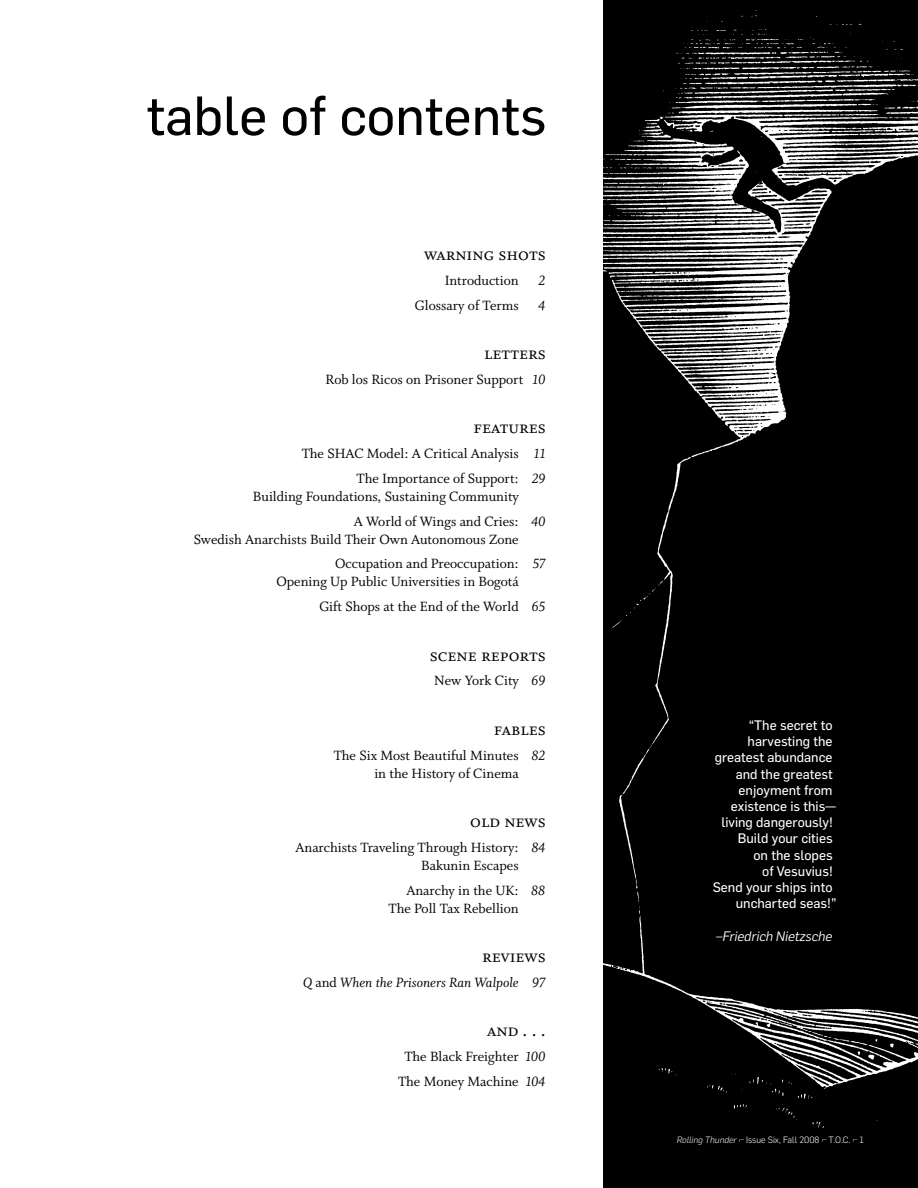
<style>
.page{position:relative;width:918px;height:1188px;background:#fff}
.page>*{position:absolute;margin:0;border:0;box-sizing:border-box;transform-origin:0 0}
.Flama_Basic{font:54px "Flama Basic";color:#000}
.Whitman_Text{font:19.5px "Whitman Small Caps Os F";color:#000}
.Whitman_Text-2{font:15px/18px "Whitman Roman LF";color:#000;text-align:right}
.Whitman_Text-3{font:15px "Whitman Italic Os F";color:#000}
.Whitman_Text-4{font:15px "Whitman Italic LF";color:#000}
.flama_tag{font:13.5px "Flama Basic";color:#fff}
.flama_tag-2{font:italic 13.5px "Flama";color:#fff}
.t1{font:300 9px "Flama";color:#fff}
.s1{font-family:"Whitman Roman LF"}
.s2{font-family:"Whitman Italic LF"}
.s3{font-style:italic}
</style>
<div class="page">
<div style="left:603px;top:1130px;width:315px;height:58px;background:#000"></div>
<img style="left:603px;top:0;width:315px;height:1130px">
<p class="Flama_Basic" style="left:147px;top:78px;width:401px">table of contents</p>
<p class="Whitman_Text" style="left:424px;top:243px;width:123px">warning shots</p>
<p class="Whitman_Text-2" style="left:445px;top:272px;width:76px">Introduction</p>
<p class="Whitman_Text-2" style="left:415px;top:296px;width:105px">Glossary of Terms</p>
<p class="Whitman_Text" style="left:484px;top:342px;width:63px">letters</p>
<p class="Whitman_Text-2" style="left:326px;top:371px;width:199px">Rob los Ricos on Prisoner Support</p>
<p class="Whitman_Text" style="left:473px;top:417px;width:74px">features</p>
<p class="Whitman_Text-2" style="left:302px;top:445px;width:219px">The SHAC Model: A Critical Analysis</p>
<p class="Whitman_Text-2" style="left:253px;top:470px;width:267px">The Importance of Support:<br>Building Foundations, Sustaining Community</p>
<p class="Whitman_Text-2" style="left:194px;top:512px;width:327px">A World of Wings and Cries:<br>Swedish Anarchists Build Their Own Autonomous Zone</p>
<p class="Whitman_Text-2" style="left:276px;top:555px;width:244px">Occupation and Preoccupation:<br>Opening Up Public Universities in Bogotá</p>
<p class="Whitman_Text-2" style="left:319px;top:598px;width:201px">Gift Shops at the End of the World</p>
<p class="Whitman_Text" style="left:430px;top:644px;width:117px">scene reports</p>
<p class="Whitman_Text-2" style="left:434px;top:672px;width:86px">New York City</p>
<p class="Whitman_Text" style="left:494px;top:718px;width:54px">fables</p>
<p class="Whitman_Text-2" style="left:334px;top:746px;width:187px">The Six Most Beautiful Minutes in the History of Cinema</p>
<p class="Whitman_Text" style="left:470px;top:810px;width:77px">old news</p>
<p class="Whitman_Text-2" style="left:296px;top:839px;width:225px">Anarchists Traveling Through History:<br>Bakunin Escapes</p>
<p class="Whitman_Text-2" style="left:389px;top:881px;width:132px">Anarchy in the UK:<br>The Poll Tax Rebellion</p>
<p class="Whitman_Text-4" style="left:539px;top:272px;width:8px">2</p>
<p class="Whitman_Text-4" style="left:539px;top:297px;width:8px">4</p>
<p class="Whitman_Text-4" style="left:533px;top:371px;width:14px">10</p>
<p class="Whitman_Text-4" style="left:534px;top:445px;width:13px">11</p>
<p class="Whitman_Text-4" style="left:532px;top:470px;width:15px">29</p>
<p class="Whitman_Text-4" style="left:532px;top:513px;width:15px">40</p>
<p class="Whitman_Text-4" style="left:533px;top:556px;width:14px">57</p>
<p class="Whitman_Text-4" style="left:532px;top:598px;width:15px">65</p>
<p class="Whitman_Text-4" style="left:531px;top:673px;width:16px">69</p>
<p class="Whitman_Text-4" style="left:531px;top:747px;width:16px">82</p>
<p class="Whitman_Text-4" style="left:531px;top:839px;width:16px">84</p>
<p class="Whitman_Text-4" style="left:531px;top:882px;width:16px">88</p>
<p class="Whitman_Text" style="left:482px;top:945px;width:65px">reviews</p>
<p class="Whitman_Text-3" style="left:303px;top:974px;width:217px">Q <span class="s1">and</span> When the Prisoners Ran Walpole</p>
<p class="Whitman_Text" style="left:487px;top:1020px;width:60px">and . . .</p>
<p class="Whitman_Text-2" style="left:404px;top:1048px;width:143px">The Black Freighter <span class="s2">100</span></p>
<p class="Whitman_Text-2" style="left:398px;top:1073px;width:122px">The Money Machine</p>
<p class="Whitman_Text-4" style="left:532px;top:974px;width:15px">97</p>
<p class="Whitman_Text-4" style="left:526px;top:1073px;width:21px">104</p>
<p class="flama_tag" style="left:749px;top:716px;width:85px">“The secret to</p>
<p class="flama_tag" style="left:748px;top:732px;width:86px">harvesting the</p>
<p class="flama_tag" style="left:715px;top:748px;width:119px">greatest abundance</p>
<p class="flama_tag" style="left:736px;top:764px;width:99px">and the greatest</p>
<p class="flama_tag" style="left:739px;top:780px;width:95px">enjoyment from</p>
<p class="flama_tag" style="left:731px;top:797px;width:106px">existence is this—</p>
<p class="flama_tag" style="left:721px;top:813px;width:113px">living dangerously!</p>
<p class="flama_tag" style="left:738px;top:829px;width:96px">Build your cities</p>
<p class="flama_tag" style="left:754px;top:845px;width:81px">on the slopes</p>
<p class="flama_tag" style="left:762px;top:861px;width:72px">of Vesuvius!</p>
<p class="flama_tag" style="left:713px;top:878px;width:121px">Send your ships into</p>
<p class="flama_tag" style="left:736px;top:894px;width:102px">uncharted seas!”</p>
<p class="flama_tag-2" style="left:716px;top:927px;width:118px">–Friedrich Nietzsche</p>
<p class="t1" style="left:677px;top:1133px;width:189px"><span class="s3">Rolling Thunder</span> Issue Six, Fall 2008 T.O.C. 1</p>
</div>
